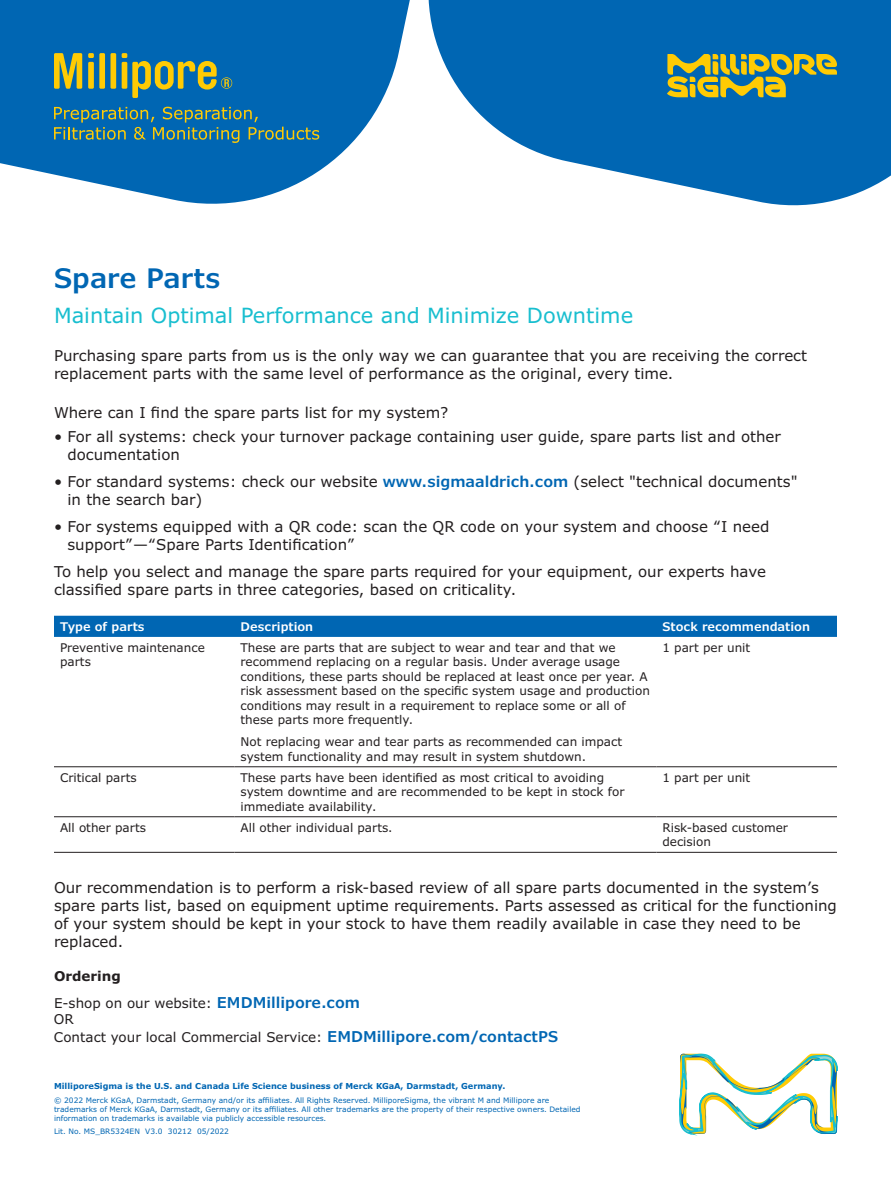
<style>
.page{position:relative;width:891px;height:1188px;background:#fff}
.page>*{position:absolute;margin:0;border:0;box-sizing:border-box;transform-origin:0 0}
.t1{font:600 27px "Verdana Pro";color:#0066b3}
.t2{font:21px "Verdana Pro";color:#18becf}
.t3{font:15px/18px "Verdana Pro";color:#231f20}
.t4{font:13.5px/27px "Verdana Pro";color:#231f20}
.t5{font:12px/14.4px "Verdana Pro";color:#231f20}
.t6{font:600 12px "Verdana Pro";color:#fff}
.t7{font:700 8.25px "Verdana Pro";color:#0066b3}
.t8{font:7.5px/9px "Verdana Pro";color:#0066b3}
.s1{font-weight:600;color:#0066b3}
.s2{font-weight:700}
.s3{font-weight:600;font-size:15px;color:#0066b3}
</style>
<div class="page">
<svg style="left:0;top:0;width:410px;height:204px;fill:#0066b3"></svg>
<svg style="left:428px;top:0;width:463px;height:206px;fill:#0066b3"></svg>
<svg style="left:679px;top:1053px;width:159px;height:83px"></svg>
<svg style="left:122px;top:53px;width:110px;height:45px;background:#50857b"></svg>
<div style="left:111px;top:53px;width:5px;height:36px;background:#ffcb04"></div>
<div style="left:99px;top:53px;width:6px;height:36px;background:#ffcb04"></div>
<div style="left:88px;top:62px;width:6px;height:27px;background:#ffcb04"></div>
<svg style="left:88px;top:53px;width:6px;height:5px"></svg>
<svg style="left:54px;top:53px;width:28px;height:36px"></svg>
<svg style="left:54px;top:107px;width:265px;height:36px;background:#2c7794"></svg>
<div style="left:54px;top:616px;width:783px;height:21px;background:#0066b3"></div>
<hr style="left:54px;top:816px;width:181px;height:1px;background:#231f20">
<hr style="left:235px;top:816px;width:421px;height:1px;background:#231f20">
<hr style="left:656px;top:816px;width:181px;height:1px;background:#231f20">
<hr style="left:54px;top:852px;width:181px;height:1px;background:#231f20">
<hr style="left:235px;top:852px;width:421px;height:1px;background:#231f20">
<hr style="left:656px;top:852px;width:181px;height:1px;background:#231f20">
<hr style="left:54px;top:766px;width:181px;height:1px;background:#231f20">
<hr style="left:235px;top:766px;width:421px;height:1px;background:#231f20">
<hr style="left:656px;top:766px;width:181px;height:1px;background:#231f20">
<svg style="left:667px;top:54px;width:170px;height:43px;background:#7f985b"></svg>
<h1 class="t1" style="left:54px;top:261px;width:168px">Spare Parts</h1>
<h2 class="t2" style="left:54px;top:302px;width:581px">Maintain Optimal Performance and Minimize Downtime</h2>
<p class="t3" style="left:54px;top:347px;width:755px">Purchasing spare parts from us is the only way we can guarantee that you are receiving the correct replacement parts with the same level of performance as the original, every time.</p>
<p class="t3" style="left:54px;top:404px;width:396px">Where can I find the spare parts list for my system?</p>
<p class="t3" style="left:68px;top:428px;width:715px;text-indent:-14px">• For all systems: check your turnover package containing user guide, spare parts list and other documentation</p>
<p class="t3" style="left:68px;top:473px;width:732px;text-indent:-14px">• For standard systems: check our website <span class="s1">www.sigmaaldrich.com</span> (select "technical documents" in the search bar)</p>
<p class="t3" style="left:68px;top:518px;width:703px;text-indent:-14px">• For systems equipped with a QR code: scan the QR code on your system and choose “I need support”—“Spare Parts Identification”</p>
<p class="t3" style="left:54px;top:563px;width:714px">To help you select and manage the spare parts required for your equipment, our experts have classified spare parts in three categories, based on criticality.</p>
<p class="t6" style="left:60px;top:619px;width:86px">Type of parts</p>
<p class="t6" style="left:241px;top:619px;width:74px">Description</p>
<p class="t6" style="left:662px;top:619px;width:149px">Stock recommendation</p>
<p class="t5" style="left:60px;top:641px;width:146px">Preventive maintenance parts</p>
<p class="t5" style="left:241px;top:641px;width:411px">These are parts that are subject to wear and tear and that we recommend replacing on a regular basis. Under average usage conditions, these parts should be replaced at least once per year. A risk assessment based on the specific system usage and production conditions may result in a requirement to replace some or all of these parts more frequently.</p>
<p class="t5" style="left:241px;top:735px;width:383px">Not replacing wear and tear parts as recommended can impact system functionality and may result in system shutdown.</p>
<p class="t5" style="left:662px;top:641px;width:89px">1 part per unit</p>
<p class="t5" style="left:60px;top:771px;width:78px">Critical parts</p>
<p class="t5" style="left:241px;top:771px;width:385px">These parts have been identified as most critical to avoiding system downtime and are recommended to be kept in stock for immediate availability.</p>
<p class="t5" style="left:662px;top:771px;width:89px">1 part per unit</p>
<p class="t5" style="left:60px;top:821px;width:88px">All other parts</p>
<p class="t5" style="left:241px;top:821px;width:154px">All other individual parts.</p>
<p class="t5" style="left:662px;top:821px;width:127px">Risk-based customer decision</p>
<p class="t3" style="left:54px;top:879px;width:784px">Our recommendation is to perform a risk-based review of all spare parts documented in the system’s spare parts list, based on equipment uptime requirements. Parts assessed as critical for the functioning of your system should be kept in your stock to have them readily available in case they need to be replaced.</p>
<p class="t4" style="left:54px;top:962px;width:308px"><span class="s2">Ordering<br></span>E-shop on our website: <span class="s3">EMDMillipore.com</span></p>
<p class="t4" style="left:54px;top:1010px;width:506px;line-height:18px">OR<br>Contact your local Commercial Service: <span class="s3">EMDMillipore.com/contactPS</span></p>
<p class="t7" style="left:54px;top:1081px;width:453px">MilliporeSigma is the U.S. and Canada Life Science business of Merck KGaA, Darmstadt, Germany.</p>
<p class="t8" style="left:54px;top:1095px;width:528px">© 2022 Merck KGaA, Darmstadt, Germany and/or its affiliates. All Rights Reserved. MilliporeSigma, the vibrant M and Millipore are trademarks of Merck KGaA, Darmstadt, Germany or its affiliates. All other trademarks are the property of their respective owners. Detailed information on trademarks is available via publicly accessible resources.</p>
<p class="t8" style="left:54px;top:1127px;width:177px">Lit. No. MS_BR5324EN V3.0 30212 05/2022</p>
</div>
